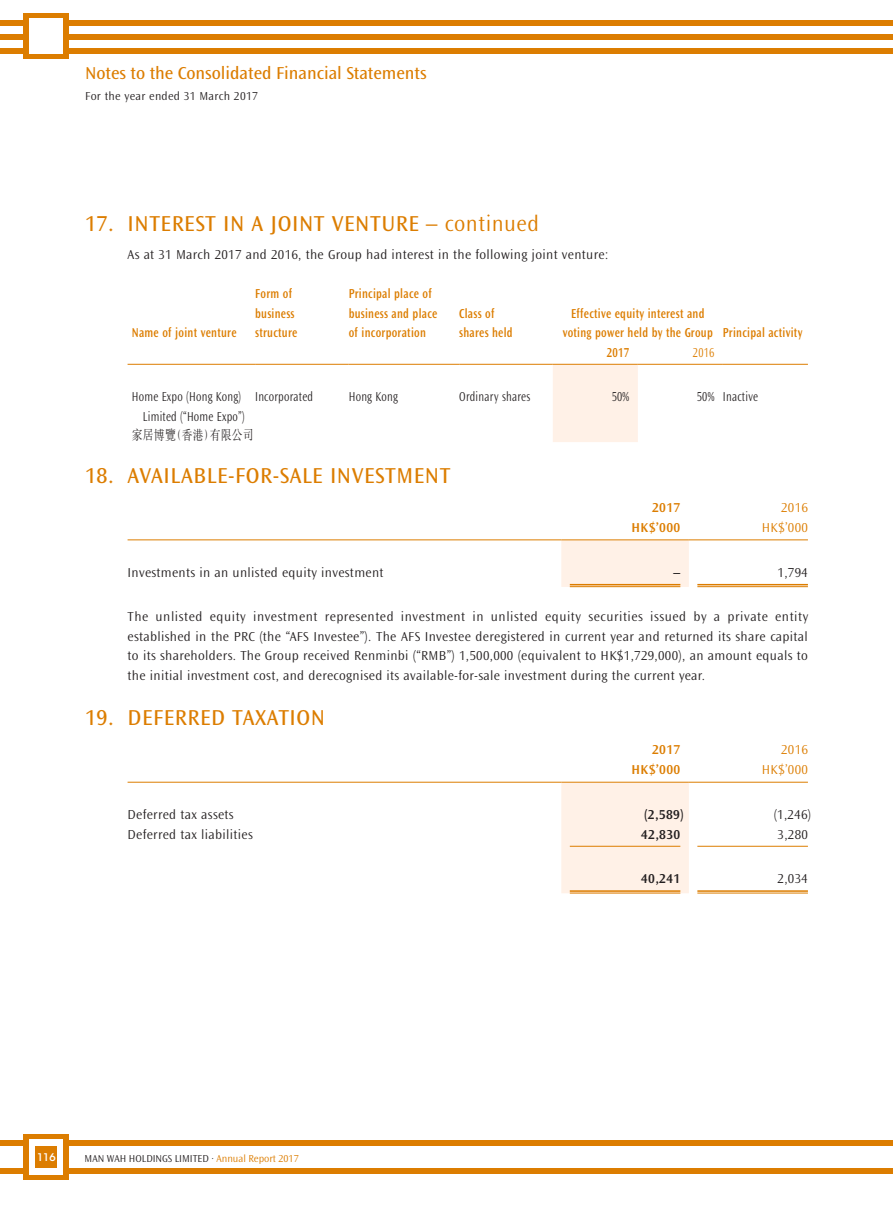
<style>
.page{position:relative;width:893px;height:1212px;background:#fff}
.page>*{position:absolute;margin:0;border:0;box-sizing:border-box;transform-origin:0 0}
.t1{font:22.5px "Ocean Sans Std";letter-spacing:.025em;color:#dc7d00}
.t2{font:18px "Ocean Sans Std";color:#dc7d00}
.t3{font:300 13.5px/19.5px "Ocean Sans Std";letter-spacing:.025em;color:#231f20;text-align:justify}
.t4{font:600 13.5px/19.5px "Ocean Sans Std";letter-spacing:.025em;color:#dc7d00;scale:.8 1}
.t5{font:300 13.5px/19.5px "Ocean Sans Std";letter-spacing:.025em;color:#231f20;text-align:right;scale:.8 1}
.t6{font:600 13.5px "Ocean Sans Std";letter-spacing:.025em;color:#dc7d00}
.t7{font:300 13.5px "Ocean Sans Std";letter-spacing:.025em;color:#dc7d00}
.t8{font:600 13.5px "Ocean Sans Std";letter-spacing:.025em;color:#231f20}
.t9{font:300 13.5px "M Sung HK";letter-spacing:.025em;color:#231f20;scale:.8 1}
.t10{font:300 13.5px "Ocean Sans Std";letter-spacing:.025em;color:#dc7d00;scale:.8 1}
.t11{font:300 12px "Ocean Sans Std";letter-spacing:.025em;color:#231f20}
.t12{font:300 10.5px "Ocean Sans Std";color:#231f20}
.t13{font:500 10.5px "ITC Avant Garde Std";color:#fff}
.s1{font-weight:300}
.s2{color:#dc7d00}
</style>
<div class="page">
<div style="left:0;top:1168px;width:893px;height:5px;background:#dc7d00"></div>
<div style="left:0;top:1140px;width:893px;height:5px;background:#dc7d00"></div>
<div style="left:24px;top:1134px;width:45px;height:45px;background:#dc7d00"></div>
<div style="left:30px;top:1138px;width:33px;height:36px;background:#fff"></div>
<div style="left:36px;top:1146px;width:21px;height:22px;background:#dc7d00"></div>
<div style="left:0;top:20px;width:893px;height:6px;background:#dc7d00"></div>
<div style="left:0;top:34px;width:893px;height:6px;background:#dc7d00"></div>
<div style="left:0;top:49px;width:893px;height:5px;background:#dc7d00"></div>
<div style="left:24px;top:13px;width:45px;height:45px;background:#dc7d00"></div>
<div style="left:30px;top:18px;width:33px;height:36px;background:#fff"></div>
<div style="left:553px;top:365px;width:85px;height:77px;background:#fff1e7"></div>
<hr style="left:128px;top:364px;width:127px;height:1px;background:#dc7d00">
<hr style="left:255px;top:364px;width:94px;height:1px;background:#dc7d00">
<hr style="left:349px;top:364px;width:110px;height:1px;background:#dc7d00">
<hr style="left:459px;top:364px;width:94px;height:1px;background:#dc7d00">
<hr style="left:553px;top:364px;width:85px;height:1px;background:#dc7d00">
<hr style="left:638px;top:364px;width:85px;height:1px;background:#dc7d00">
<hr style="left:723px;top:364px;width:85px;height:1px;background:#dc7d00">
<div style="left:561px;top:540px;width:128px;height:47px;background:#fff1e7"></div>
<hr style="left:128px;top:539px;width:433px;height:1px;background:#dc7d00">
<hr style="left:561px;top:539px;width:128px;height:1px;background:#dc7d00">
<hr style="left:689px;top:539px;width:119px;height:1px;background:#dc7d00">
<hr style="left:570px;top:584px;width:110px;height:1px;background:#dc7d00">
<hr style="left:570px;top:586px;width:110px;height:1px;background:#dc7d00">
<hr style="left:697px;top:584px;width:111px;height:1px;background:#dc7d00">
<hr style="left:697px;top:586px;width:111px;height:1px;background:#dc7d00">
<div style="left:561px;top:783px;width:128px;height:110px;background:#fff1e7"></div>
<hr style="left:128px;top:782px;width:433px;height:1px;background:#dc7d00">
<hr style="left:561px;top:782px;width:128px;height:1px;background:#dc7d00">
<hr style="left:689px;top:782px;width:119px;height:1px;background:#dc7d00">
<hr style="left:570px;top:846px;width:110px;height:1px;background:#dc7d00">
<hr style="left:697px;top:846px;width:111px;height:1px;background:#dc7d00">
<hr style="left:570px;top:890px;width:110px;height:2px;background:#dc7d00">
<hr style="left:570px;top:893px;width:110px;height:1px;background:#dc7d00">
<hr style="left:697px;top:890px;width:111px;height:2px;background:#dc7d00">
<hr style="left:697px;top:893px;width:111px;height:1px;background:#dc7d00">
<h2 class="t2" style="left:85px;top:63px;width:343px">Notes to the Consolidated Financial Statements</h2>
<p class="t11" style="left:85px;top:90px;width:174px">For the year ended 31 March 2017</p>
<h1 class="t1" style="left:85px;top:211px;width:455px">17. INTEREST IN A JOINT VENTURE – <span class="s1">continued</span></h1>
<p class="t3" style="left:128px;top:245px;width:483px">As at 31 March 2017 and 2016, the Group had interest in the following joint venture:</p>
<p class="t4" style="left:132px;top:323px;width:132px">Name of joint venture</p>
<p class="t4" style="left:255px;top:284px;width:54px">Form of business structure</p>
<p class="t4" style="left:349px;top:284px;width:112px">Principal place of business and place of incorporation</p>
<p class="t4" style="left:459px;top:304px;width:68px">Class of shares held</p>
<p class="t4" style="left:571px;top:304px;width:168px">Effective equity interest and</p>
<p class="t4" style="left:563px;top:323px;width:301px">voting power held by the Group Principal activity</p>
<p class="t4" style="left:607px;top:343px;width:30px">2017</p>
<p class="t10" style="left:693px;top:345px;width:28px">2016</p>
<p class="t5" style="left:132px;top:387px;width:143px">Home Expo (Hong Kong)<br>Limited (“Home Expo”)</p>
<p class="t9" style="left:132px;top:426px;width:154px">家居博覽（香港）有限公司</p>
<p class="t5" style="left:255px;top:387px;width:74px">Incorporated</p>
<p class="t5" style="left:349px;top:387px;width:63px">Hong Kong</p>
<p class="t5" style="left:459px;top:387px;width:90px">Ordinary shares</p>
<p class="t5" style="left:612px;top:387px;width:23px">50%</p>
<p class="t5" style="left:697px;top:387px;width:78px">50% Inactive</p>
<h1 class="t1" style="left:85px;top:463px;width:367px">18. AVAILABLE-FOR-SALE INVESTMENT</h1>
<p class="t6" style="left:652px;top:500px;width:30px">2017</p>
<p class="t7" style="left:781px;top:500px;width:28px">2016</p>
<p class="t6" style="left:632px;top:520px;width:50px">HK$’000</p>
<p class="t7" style="left:762px;top:520px;width:48px">HK$’000</p>
<p class="t3" style="left:128px;top:563px;width:258px">Investments in an unlisted equity investment</p>
<p class="t8" style="left:674px;top:565px;width:8px">–</p>
<p class="t3" style="left:777px;top:563px;width:32px">1,794</p>
<p class="t3" style="left:128px;top:607px;width:682px">The unlisted equity investment represented investment in unlisted equity securities issued by a private entity established in the PRC (the “AFS Investee”). The AFS Investee deregistered in current year and returned its share capital to its shareholders. The Group received Renminbi (“RMB”) 1,500,000 (equivalent to HK$1,729,000), an amount equals to the initial investment cost, and derecognised its available-for-sale investment during the current year.</p>
<h1 class="t1" style="left:85px;top:705px;width:242px">19. DEFERRED TAXATION</h1>
<p class="t6" style="left:652px;top:742px;width:30px">2017</p>
<p class="t7" style="left:781px;top:742px;width:28px">2016</p>
<p class="t6" style="left:632px;top:762px;width:50px">HK$’000</p>
<p class="t7" style="left:762px;top:762px;width:48px">HK$’000</p>
<p class="t3" style="left:128px;top:805px;width:108px">Deferred tax assets</p>
<p class="t8" style="left:644px;top:807px;width:41px">(2,589)</p>
<p class="t3" style="left:774px;top:805px;width:39px">(1,246)</p>
<p class="t3" style="left:128px;top:825px;width:127px">Deferred tax liabilities</p>
<p class="t8" style="left:641px;top:827px;width:41px">42,830</p>
<p class="t3" style="left:777px;top:825px;width:32px">3,280</p>
<p class="t8" style="left:641px;top:871px;width:41px">40,241</p>
<p class="t3" style="left:777px;top:869px;width:32px">2,034</p>
<p class="t13" style="left:37px;top:1150px;width:20px">116</p>
<p class="t12" style="left:85px;top:1152px;width:216px">MAN WAH HOLDINGS LIMITED · <span class="s2">Annual Report 2017</span></p>
</div>
